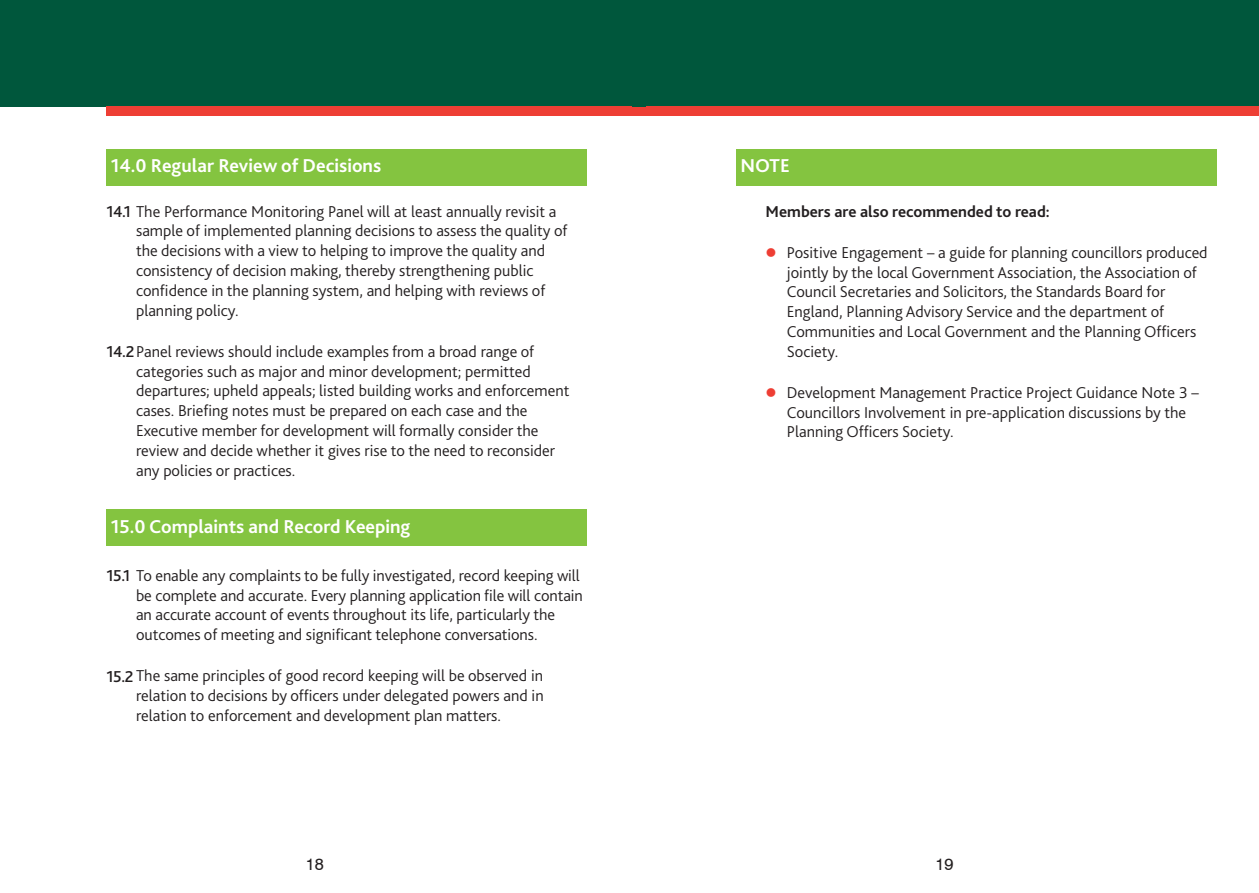
<style>
.page{position:relative;width:1259px;height:893px;background:#fff}
.page>*{position:absolute;margin:0;border:0;box-sizing:border-box;transform-origin:0 0}
.t1{font:700 19.5px "Bliss";color:#fff}
.t2{font:300 16.5px/19.8px "Bliss";color:#231f20}
.t3{font:700 16.5px "Bliss";color:#231f20}
.t4{font:16.5px "Swiss 721 BT";color:#231f20}
.s1{font-weight:500}
.s2{color:#ee3e34}
</style>
<div class="page">
<div style="left:617px;top:0;width:642px;height:106px;background:#00573c"></div>
<div style="left:617px;top:106px;width:642px;height:9px;background:#ee3e34"></div>
<div style="left:0;top:0;width:646px;height:106px;background:#00573c"></div>
<div style="left:106px;top:106px;width:525px;height:9px;background:#ee3e34"></div>
<div style="left:106px;top:149px;width:481px;height:36px;background:#84c440"></div>
<div style="left:736px;top:149px;width:480px;height:36px;background:#84c440"></div>
<div style="left:106px;top:510px;width:481px;height:36px;background:#84c440"></div>
<p class="t1" style="left:111px;top:158px;width:272px">14.0 Regular Review of Decisions</p>
<p class="t1" style="left:740px;top:158px;width:51px">NOTE</p>
<p class="t2" style="left:136px;top:203px;width:433px;text-indent:-30px"><span class="s1">14.1</span> The Performance Monitoring Panel will at least annually revisit a sample of implemented planning decisions to assess the quality of the decisions with a view to helping to improve the quality and consistency of decision making, thereby strengthening public confidence in the planning system, and helping with reviews of planning policy.</p>
<p class="t2" style="left:136px;top:343px;width:435px;text-indent:-30px"><span class="s1">14.2</span>Panel reviews should include examples from a broad range of categories such as major and minor development; permitted departures; upheld appeals; listed building works and enforcement cases. Briefing notes must be prepared on each case and the Executive member for development will formally consider the review and decide whether it gives rise to the need to reconsider any policies or practices.</p>
<p class="t1" style="left:111px;top:519px;width:301px">15.0 Complaints and Record Keeping</p>
<p class="t2" style="left:136px;top:567px;width:448px;text-indent:-30px"><span class="s1">15.1</span> To enable any complaints to be fully investigated, record keeping will be complete and accurate. Every planning application file will contain an accurate account of events throughout its life, particularly the outcomes of meeting and significant telephone conversations.</p>
<p class="t2" style="left:136px;top:667px;width:409px;text-align:justify;text-indent:-30px"><span class="s1">15.2</span>The same principles of good record keeping will be observed in relation to decisions by officers under delegated powers and in relation to enforcement and development plan matters.</p>
<p class="t3" style="left:765px;top:205px;width:286px">Members are also recommended to read:</p>
<p class="t2" style="left:787px;top:244px;width:422px;text-indent:-21px"><span class="s2">●</span> Positive Engagement – a guide for planning councillors produced jointly by the local Government Association, the Association of Council Secretaries and Solicitors, the Standards Board for England, Planning Advisory Service and the department of Communities and Local Government and the Planning Officers Society.</p>
<p class="t2" style="left:787px;top:384px;width:413px;text-indent:-21px"><span class="s2">●</span> Development Management Practice Project Guidance Note 3 –<br>Councillors Involvement in pre-application discussions by the<br>Planning Officers Society.</p>
<p class="t4" style="left:306px;top:854px;width:20px">18</p>
<p class="t4" style="left:935px;top:854px;width:20px">19</p>
</div>
